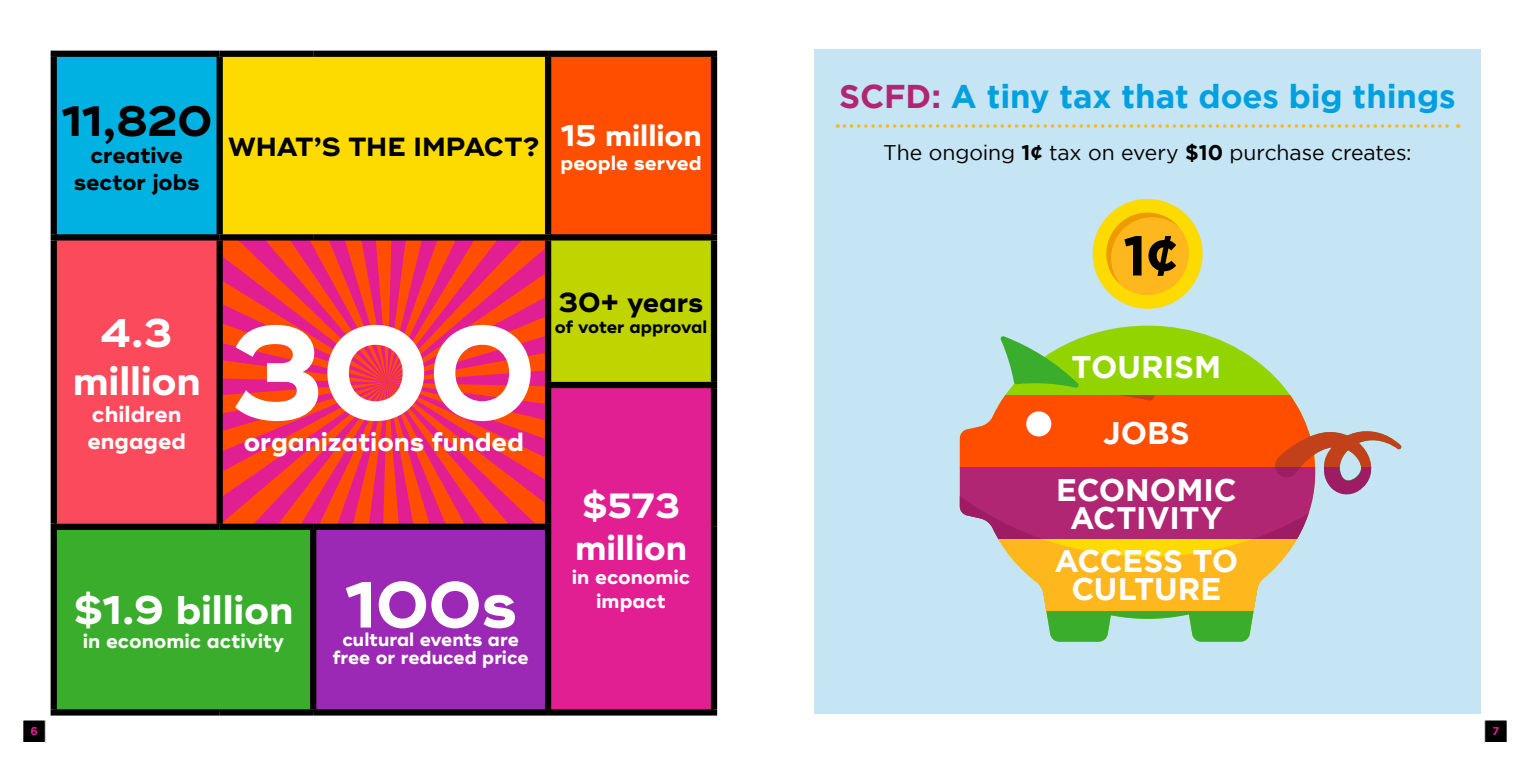
<style>
.page{position:relative;width:1530px;height:765px;background:#fff}
.page>*{position:absolute;margin:0;border:0;box-sizing:border-box;transform-origin:0 0}
.t1{font:700 132.5px "Ridley Grotesk";color:#fff}
.t2{font:700 65px "Ridley Grotesk";color:#fff}
.t3{font:700 56px "Gotham";color:#000}
.t4{font:700 42.5px "Ridley Grotesk";color:#000}
.t5{font:700 40px/48px "Ridley Grotesk";letter-spacing:-.005em;color:#fff;text-align:center}
.t6{font:700 35px/42px "Ridley Grotesk";letter-spacing:-.005em;color:#fff}
.t7{font:700 32.88px "Gotham";letter-spacing:-.005em;color:#00a0df}
.t8{font:700 31.12px/28px "Gotham";color:#fff;text-align:center}
.t9{font:700 27.5px "Ridley Grotesk";color:#000}
.t10{font:700 26.25px "Ridley Grotesk";letter-spacing:-.005em;color:#000}
.t11{font:700 26.25px "Ridley Grotesk";color:#fff}
.t12{font:700 22.5px/27px "Ridley Grotesk";color:#000;text-align:center}
.t13{font:700 22.5px/27px "Ridley Grotesk";color:#fff}
.t14{font:21.12px "Gotham";letter-spacing:-.005em;color:#000}
.t15{font:700 20px/24px "Ridley Grotesk";color:#fff;text-align:center}
.t16{font:700 18.75px/17.5px "Ridley Grotesk";color:#fff;text-align:center}
.t17{font:700 17.5px "Ridley Grotesk";color:#000}
.t18{font:700 11.25px "Gotham";color:#e11f93}
.s1{color:#b12672}
.s2{font-weight:700}
</style>
<div class="page">
<svg style="left:223px;top:241px;width:322px;height:283px;background:#f03745"></svg>
<div style="left:54px;top:54px;width:166px;height:183px;background:#00b2e2"></div>
<div style="left:220px;top:54px;width:328px;height:183px;background:#fdda00"></div>
<div style="left:548px;top:54px;width:166px;height:183px;background:#ff4e00"></div>
<div style="left:54px;top:237px;width:166px;height:290px;background:#fc4a5d"></div>
<div style="left:548px;top:237px;width:166px;height:148px;background:#c0d400"></div>
<div style="left:548px;top:385px;width:166px;height:327px;background:#e11f93"></div>
<div style="left:54px;top:527px;width:259px;height:185px;background:#3aad2c"></div>
<div style="left:313px;top:527px;width:235px;height:185px;background:#9c29b5"></div>
<div style="left:51px;top:51px;width:169px;height:6px;background:#000"></div>
<div style="left:51px;top:57px;width:6px;height:177px;background:#000"></div>
<div style="left:220px;top:51px;width:93px;height:6px;background:#000"></div>
<div style="left:217px;top:57px;width:6px;height:177px;background:#000"></div>
<div style="left:313px;top:51px;width:235px;height:6px;background:#000"></div>
<div style="left:548px;top:51px;width:169px;height:6px;background:#000"></div>
<div style="left:545px;top:57px;width:6px;height:177px;background:#000"></div>
<div style="left:711px;top:57px;width:6px;height:177px;background:#000"></div>
<div style="left:51px;top:234px;width:169px;height:7px;background:#000"></div>
<div style="left:51px;top:241px;width:6px;height:144px;background:#000"></div>
<div style="left:220px;top:234px;width:93px;height:7px;background:#000"></div>
<div style="left:217px;top:241px;width:6px;height:144px;background:#000"></div>
<div style="left:313px;top:234px;width:235px;height:7px;background:#000"></div>
<div style="left:51px;top:385px;width:6px;height:139px;background:#000"></div>
<div style="left:217px;top:385px;width:6px;height:139px;background:#000"></div>
<div style="left:548px;top:234px;width:169px;height:7px;background:#000"></div>
<div style="left:545px;top:241px;width:6px;height:141px;background:#000"></div>
<div style="left:711px;top:241px;width:6px;height:141px;background:#000"></div>
<div style="left:545px;top:382px;width:172px;height:6px;background:#000"></div>
<div style="left:545px;top:388px;width:6px;height:136px;background:#000"></div>
<div style="left:711px;top:388px;width:6px;height:139px;background:#000"></div>
<div style="left:711px;top:527px;width:6px;height:182px;background:#000"></div>
<div style="left:548px;top:709px;width:169px;height:7px;background:#000"></div>
<div style="left:51px;top:524px;width:169px;height:6px;background:#000"></div>
<div style="left:51px;top:530px;width:6px;height:179px;background:#000"></div>
<div style="left:220px;top:524px;width:93px;height:6px;background:#000"></div>
<div style="left:313px;top:524px;width:238px;height:6px;background:#000"></div>
<div style="left:310px;top:530px;width:6px;height:179px;background:#000"></div>
<div style="left:545px;top:530px;width:6px;height:179px;background:#000"></div>
<div style="left:51px;top:709px;width:169px;height:7px;background:#000"></div>
<div style="left:220px;top:709px;width:93px;height:7px;background:#000"></div>
<div style="left:313px;top:709px;width:235px;height:7px;background:#000"></div>
<div style="left:814px;top:49px;width:667px;height:665px;background:#c5e4f4"></div>
<svg style="left:844px;top:124px;width:615px;height:4px"></svg>
<svg style="left:1004px;top:326px;width:287px;height:70px;fill:#91d400"></svg>
<svg style="left:1046px;top:611px;width:208px;height:31px;fill:#3aad2c"></svg>
<svg style="left:1000px;top:336px;width:80px;height:52px"></svg>
<div style="left:1093px;top:199px;width:110px;height:110px;background:#fdda00;border-radius:50%"></div>
<div style="left:1106px;top:213px;width:83px;height:82px;background:#ffb71e;border-radius:50%"></div>
<svg style="left:1106px;top:213px;width:73px;height:72px"></svg>
<svg style="left:960px;top:396px;width:442px;height:215px"></svg>
<div style="left:23px;top:720px;width:22px;height:22px;background:#000"></div>
<div style="left:22px;top:720px;width:24px;height:23px;border:1px solid #fff"></div>
<div style="left:1485px;top:720px;width:22px;height:22px;background:#000"></div>
<div style="left:1484px;top:720px;width:24px;height:23px;border:1px solid #fff"></div>
<h3 class="t4" style="left:61px;top:95px;width:152px">11,820</h3>
<p class="t12" style="left:74px;top:142px;width:127px">creative sector jobs</p>
<h3 class="t10" style="left:228px;top:131px;width:475px">WHAT’S THE IMPACT? <sup>15</sup> <sup>million</sup></h3>
<p class="t15" style="left:561px;top:151px;width:143px">people served</p>
<h3 class="t5" style="left:73px;top:310px;width:129px">4.3 million</h3>
<p class="t13" style="left:87px;top:401px;width:100px">children engaged</p>
<h1 class="t1" style="left:231px;top:294px;width:307px">300</h1>
<h3 class="t11" style="left:244px;top:426px;width:282px">organizations funded</h3>
<h3 class="t9" style="left:559px;top:286px;width:146px">30+ years</h3>
<p class="t17" style="left:555px;top:316px;width:154px">of voter approval</p>
<h3 class="t5" style="left:74px;top:587px;width:221px">$1.9 billion</h3>
<p class="t15" style="left:83px;top:629px;width:203px">in economic activity</p>
<h2 class="t2" style="left:344px;top:566px;width:174px">100s</h2>
<p class="t16" style="left:333px;top:631px;width:197px">cultural events are free or reduced price</p>
<h3 class="t6" style="left:575px;top:485px;width:114px">$573 million</h3>
<p class="t15" style="left:572px;top:565px;width:120px">in economic impact</p>
<h3 class="t7" style="left:839px;top:78px;width:618px"><span class="s1">SCFD:</span> A tiny tax that does big things</h3>
<p class="t14" style="left:883px;top:140px;width:530px">The ongoing <span class="s2">1¢</span> tax on every <span class="s2">$10</span> purchase creates:</p>
<h3 class="t3" style="left:1123px;top:223px;width:57px">1¢</h3>
<h3 class="t8" style="left:1072px;top:333px;width:151px;line-height:66.1px">TOURISM<br>JOBS</h3>
<h3 class="t8" style="left:1056px;top:475px;width:182px">ECONOMIC<br>ACTIVITY</h3>
<h3 class="t8" style="left:1054px;top:547px;width:185px">ACCESS TO<br>CULTURE</h3>
<p class="t18" style="left:30px;top:725px;width:9px">6</p>
<p class="t18" style="left:1492px;top:725px;width:8px">7</p>
</div>
